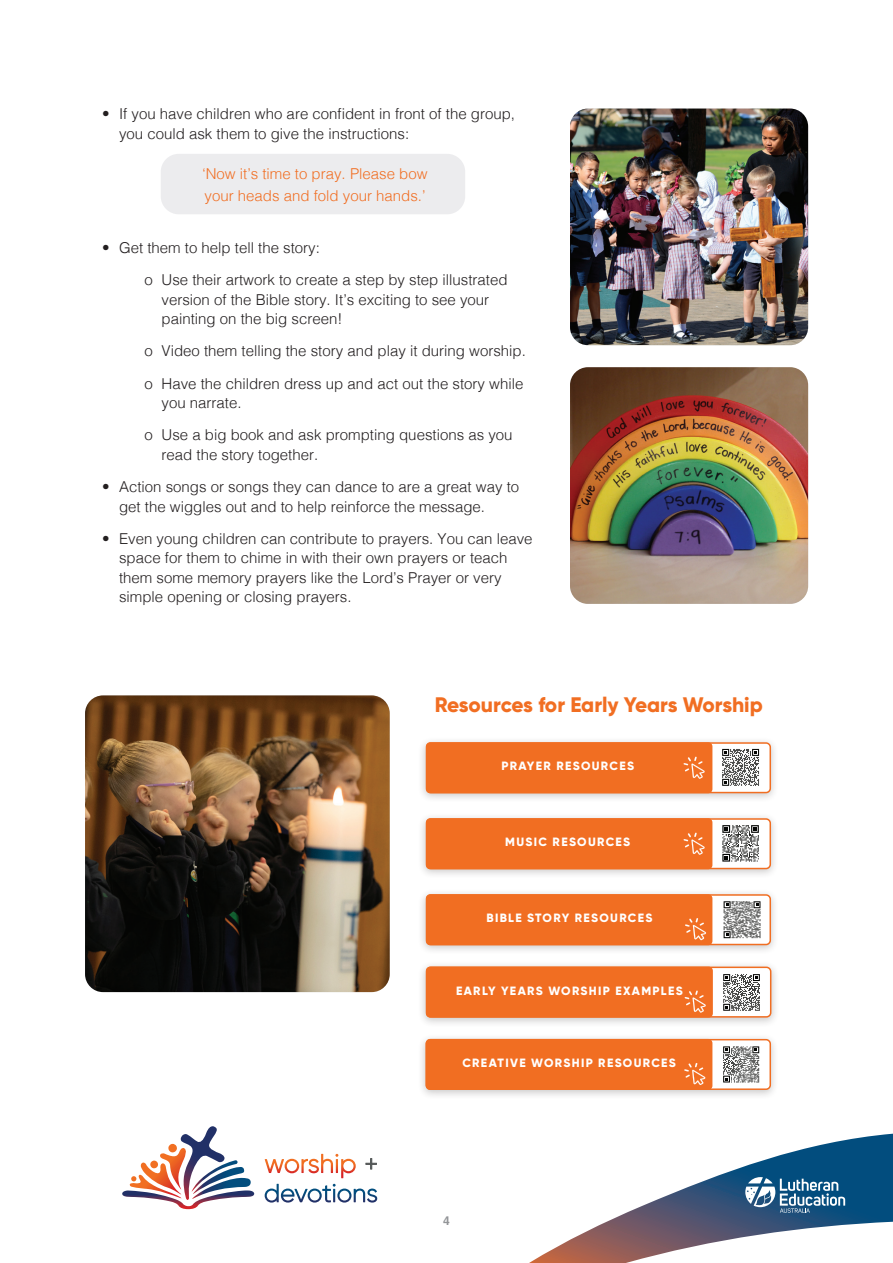
<style>
.page{position:relative;width:893px;height:1263px;background:#fff}
.page>*{position:absolute;margin:0;border:0;box-sizing:border-box;transform-origin:0 0}
.t1{font:800 21px "Gilroy";letter-spacing:-.01em;color:#f16e22}
.t2{font:300 15px/19.5px "Helvetica";color:#231f20}
.t3{font:300 15px/22.5px "Helvetica";color:#f16e22}
.t4{font:800 12px "Gilroy";letter-spacing:.11em;color:#fff}
.t5{font:700 12px "Helvetica";color:#939598}
</style>
<div class="page">
<div style="left:161px;top:154px;width:304px;height:60px;background:#ececee;border-radius:18px"></div>
<img style="left:570px;top:109px;width:238px;height:236px">
<img style="left:570px;top:367px;width:238px;height:237px">
<img style="left:85px;top:695px;width:305px;height:297px">
<svg style="left:529px;top:1134px;width:364px;height:129px"></svg>
<svg style="left:745px;top:1177px;width:100px;height:36px"></svg>
<svg style="left:265px;top:1154px;width:91px;height:24px"></svg>
<svg style="left:365px;top:1158px;width:12px;height:11px"></svg>
<svg style="left:265px;top:1184px;width:112px;height:18px"></svg>
<svg style="left:122px;top:1126px;width:132px;height:83px"></svg>
<div style="left:418px;top:736px;width:361px;height:68px;background:#231f20;opacity:.25"></div>
<div style="left:427px;top:743px;width:343px;height:49px;background:#fff;border-radius:4px"></div>
<div style="left:426px;top:742px;width:345px;height:51px;border:2px solid #f16e22;border-radius:4px"></div>
<div style="left:426px;top:742px;width:286px;height:51px;background:#f16e22;border-radius:4px"></div>
<svg style="left:722px;top:749px;width:37px;height:37px"></svg>
<svg style="left:683px;top:757px;width:22px;height:22px"></svg>
<div style="left:418px;top:888px;width:361px;height:67px;background:#231f20;opacity:.25"></div>
<div style="left:427px;top:895px;width:343px;height:49px;background:#fff;border-radius:4px"></div>
<div style="left:426px;top:894px;width:345px;height:51px;border:2px solid #f16e22;border-radius:4px"></div>
<div style="left:426px;top:894px;width:286px;height:51px;background:#f16e22;border-radius:4px"></div>
<svg style="left:723px;top:901px;width:38px;height:38px"></svg>
<svg style="left:724px;top:901px;width:36px;height:37px"></svg>
<svg style="left:685px;top:918px;width:21px;height:22px"></svg>
<div style="left:418px;top:812px;width:361px;height:68px;background:#231f20;opacity:.25"></div>
<div style="left:427px;top:819px;width:343px;height:49px;background:#fff;border-radius:4px"></div>
<div style="left:426px;top:818px;width:345px;height:51px;border:2px solid #f16e22;border-radius:4px"></div>
<div style="left:426px;top:818px;width:286px;height:51px;background:#f16e22;border-radius:4px"></div>
<svg style="left:722px;top:825px;width:37px;height:36px"></svg>
<svg style="left:683px;top:833px;width:22px;height:22px"></svg>
<div style="left:418px;top:960px;width:361px;height:68px;background:#231f20;opacity:.25"></div>
<div style="left:427px;top:967px;width:344px;height:50px;background:#fff;border-radius:4px"></div>
<div style="left:426px;top:966px;width:345px;height:51px;border:2px solid #f16e22;border-radius:4px"></div>
<div style="left:426px;top:966px;width:287px;height:51px;background:#f16e22;border-radius:4px"></div>
<svg style="left:723px;top:974px;width:37px;height:37px"></svg>
<svg style="left:685px;top:990px;width:21px;height:23px"></svg>
<div style="left:417px;top:1033px;width:362px;height:67px;background:#231f20;opacity:.25"></div>
<div style="left:426px;top:1040px;width:344px;height:49px;background:#fff;border-radius:4px"></div>
<div style="left:425px;top:1039px;width:346px;height:51px;border:2px solid #f16e22;border-radius:4px"></div>
<div style="left:426px;top:1039px;width:286px;height:51px;background:#f16e22;border-radius:4px"></div>
<svg style="left:723px;top:1046px;width:37px;height:37px"></svg>
<svg style="left:723px;top:1046px;width:36px;height:36px"></svg>
<svg style="left:684px;top:1063px;width:21px;height:22px"></svg>
<p class="t2" style="left:119px;top:103px;width:398px;text-indent:-17px">• If you have children who are confident in front of the group, you could ask them to give the instructions:</p>
<p class="t3" style="left:202px;top:161px;width:227px">‘Now it’s time to pray. Please bow your heads and fold your hands.’</p>
<p class="t2" style="left:145px;top:230px;width:364px;line-height:32.2px;text-indent:-43px">• Get them to help tell the story:<br>ο Use their artwork to create a step by step illustrated</p>
<p class="t2" style="left:162px;top:288px;width:329px">version of the Bible story. It’s exciting to see your painting on the big screen!</p>
<p class="t2" style="left:145px;top:334px;width:383px;line-height:32.2px">ο Video them telling the story and play it during worship. ο Have the children dress up and act out the story while</p>
<p class="t2" style="left:145px;top:386px;width:369px;line-height:32.2px;text-indent:17px">you narrate.<br>ο Use a big book and ask prompting questions as you</p>
<p class="t2" style="left:162px;top:444px;width:158px">read the story together.</p>
<p class="t2" style="left:119px;top:476px;width:402px;text-indent:-17px">• Action songs or songs they can dance to are a great way to get the wiggles out and to help reinforce the message.</p>
<p class="t2" style="left:119px;top:528px;width:415px;text-indent:-17px">• Even young children can contribute to prayers. You can leave space for them to chime in with their own prayers or teach them some memory prayers like the Lord’s Prayer or very simple opening or closing prayers.</p>
<h1 class="t1" style="left:435px;top:692px;width:330px">Resources for Early Years Worship</h1>
<p class="t4" style="left:501px;top:758px;width:134px">PRAYER RESOURCES</p>
<p class="t4" style="left:505px;top:834px;width:126px">MUSIC RESOURCES</p>
<p class="t4" style="left:487px;top:911px;width:167px">BIBLE STORY RESOURCES</p>
<p class="t4" style="left:456px;top:983px;width:228px">EARLY YEARS WORSHIP EXAMPLES</p>
<p class="t4" style="left:462px;top:1055px;width:215px">CREATIVE WORSHIP RESOURCES</p>
<p class="t5" style="left:443px;top:1213px;width:8px">4</p>
</div>
